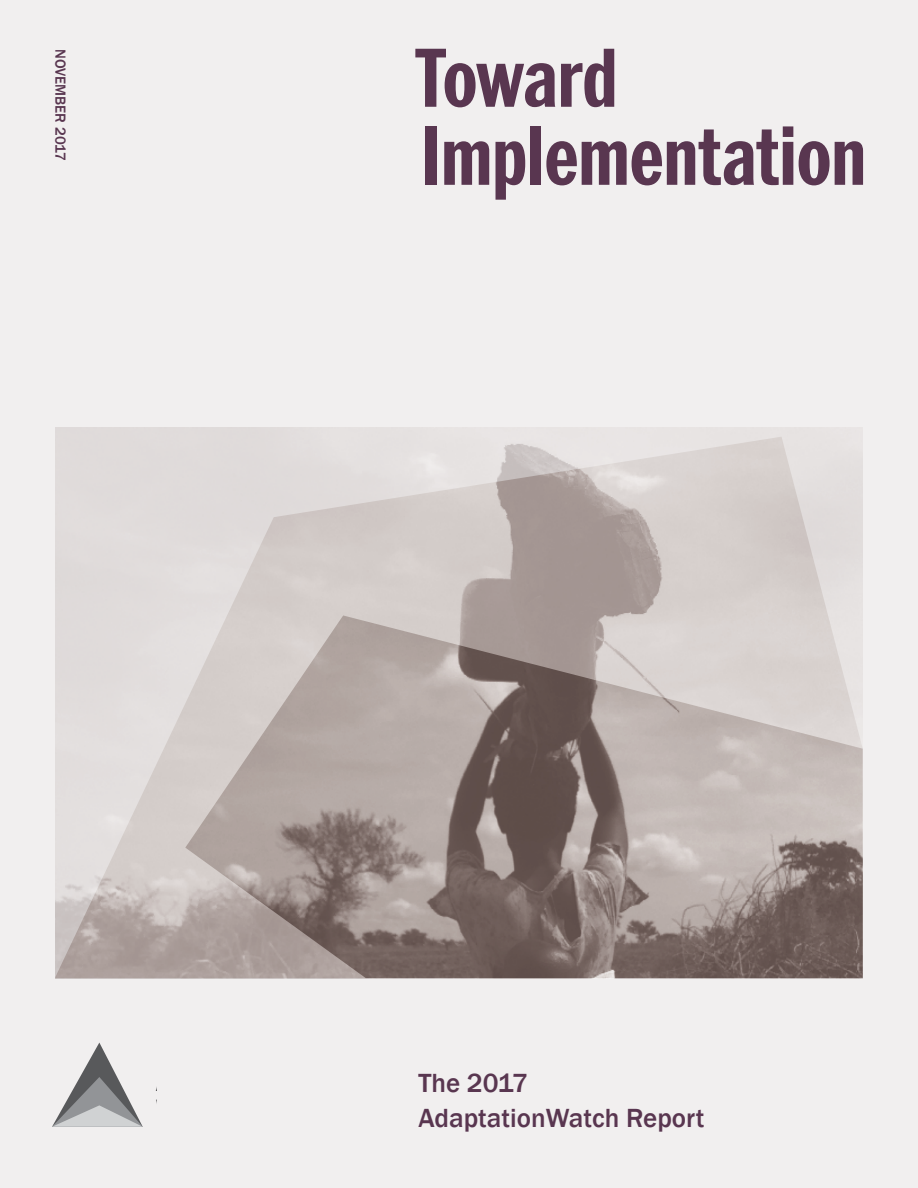
<style>
.page{position:relative;width:918px;height:1188px;background:#f1efef}
.page>*{position:absolute;margin:0;border:0;box-sizing:border-box;transform-origin:0 0}
.t1{font:700 87px/78px "Franklin Cond ITC Pro";color:#593650}
.t2{font:500 27px/34.5px "Franklin Gothic";color:#593650}
.t3{font:500 15px "Franklin Gothic";color:#593650}
</style>
<div class="page">
<img style="left:55px;top:437px;width:808px;height:541px">
<img style="left:185px;top:615px;width:678px;height:363px">
<svg style="left:52px;top:1043px;width:91px;height:84px"></svg>
<p class="t3" style="left:70px;top:49px;width:113px;rotate:90deg">NOVEMBER 2017</p>
<h1 class="t1" style="left:415px;top:41px;width:452px">Toward<br>Implementation</h1>
<p class="t2" style="left:418px;top:1066px;width:287px">The 2017<br>AdaptationWatch Report</p>
</div>
